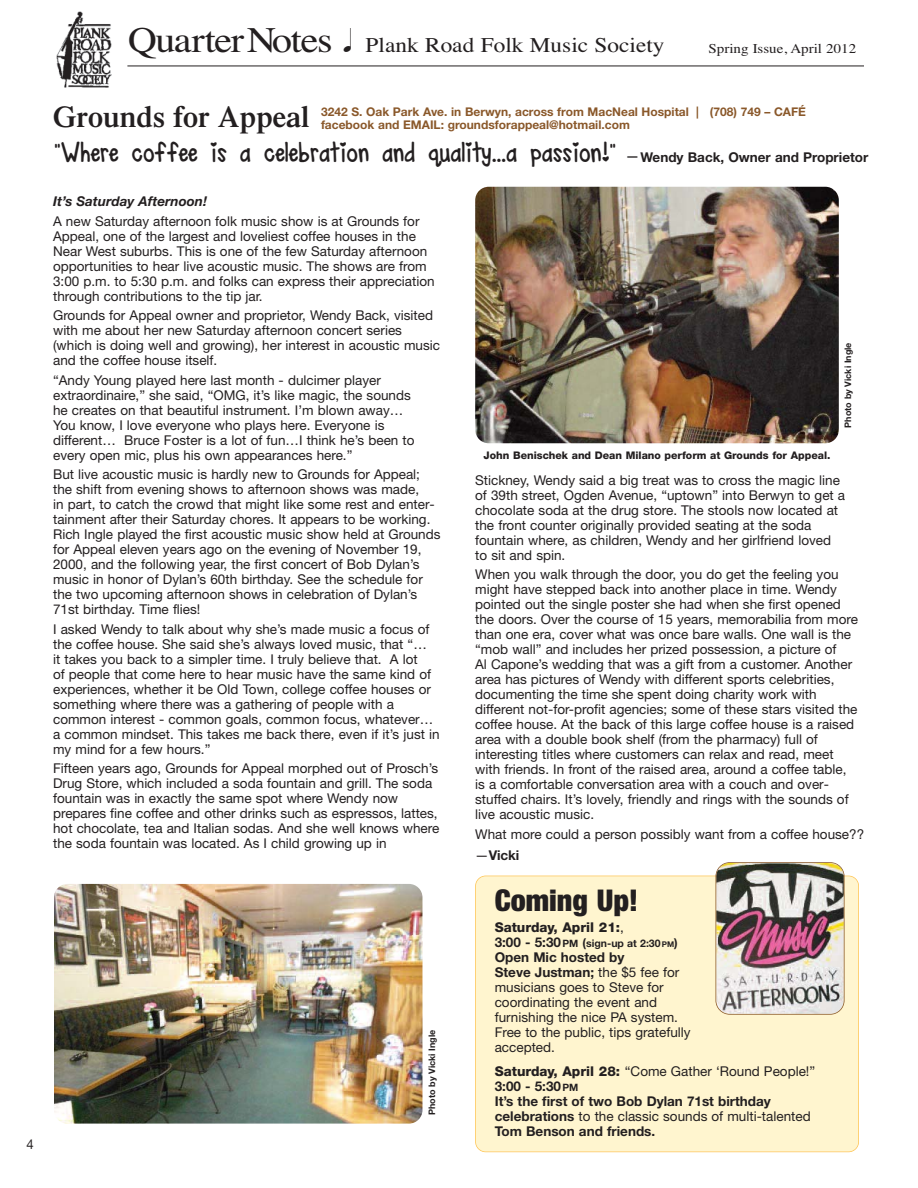
<style>
.page{position:relative;width:918px;height:1188px;background:#fff}
.page>*{position:absolute;margin:0;border:0;box-sizing:border-box;transform-origin:0 0}
.t1{font:600 30px "Times";color:#231f20}
.t2{font:900 condensed 30px "Helvetica Neue";color:#231f20}
.t3{font:24px "KG Rayof Sunshine";color:#231f20}
.t4{font:21px "Times";color:#231f20;scale:1.11 1}
.t5{font:13.5px/15px "Helvetica Neue";color:#231f20}
.t6{font:700 13.5px/15px "Helvetica Neue";color:#231f20}
.t7{font:italic 700 13.5px "Helvetica Neue";color:#231f20}
.t8{font:13.5px "Times";color:#231f20;scale:1.11 1}
.t9{font:800 13.5px "Helvetica Neue";color:#231f20}
.t10{font:700 12px/13.5px "Helvetica Neue";color:#8a582a}
.t11{font:800 10.5px "Helvetica Neue";color:#231f20}
.t12{font:700 10.5px "Helvetica Neue";color:#231f20}
.t13{font:700 9px "Helvetica Neue";color:#231f20}
.s1{font-size:36px}
.s2{font-family:"Sonata";font-size:24px}
.s3{font-family:"Helvetica";font-size:18px}
.s4{font-family:"Helvetica Neue";font-weight:700;font-size:13.5px}
.s5{font-weight:700}
.s6{font-weight:400}
.s7{font-size:13.5px}
.s8{font-size:10.2px}
.s9{font-size:12px}
.s10{font-size:7.8px}
.s11{font-weight:800}
</style>
<div class="page">
<img style="left:57px;top:11px;width:54px;height:77px">
<hr style="left:127px;top:66px;width:737px;height:1px;background:#231f20">
<div style="left:476px;top:876px;width:382px;height:275px;background:#fff5cf;border-radius:10px"></div>
<div style="left:475px;top:876px;width:384px;height:276px;border:2px solid #fec34d;border-radius:10px"></div>
<img style="left:475px;top:187px;width:364px;height:256px;border-radius:14px">
<img style="left:716px;top:863px;width:128px;height:151px;border-radius:14px">
<div style="left:716px;top:862px;width:129px;height:153px;border:2px solid #8a582a;border-radius:14px"></div>
<img style="left:54px;top:884px;width:368px;height:240px;border-radius:14px">
<p class="t5" style="left:27px;top:1138px;width:9px">4</p>
<h3 class="t4" style="left:128px;top:37px;width:485px"><span class="s1">QuarterNotes</span> <span class="s2">-</span> Plank Road Folk Music Society</h3>
<p class="t8" style="left:709px;top:43px;width:134px">Spring Issue, April 2012</p>
<h1 class="t1" style="left:53px;top:106px;width:258px">Grounds for Appeal</h1>
<p class="t10" style="left:321px;top:106px;width:487px">3242 S. Oak Park Ave. in Berwyn, across from MacNeal Hospital | (708) 749 – CAFÉ facebook and EMAIL: groundsforappeal@hotmail.com</p>
<h2 class="t3" style="left:54px;top:140px;width:816px">“Where coffee is a celebration and quality…a passion!” <span class="s3">–</span> <span class="s4">Wendy Back, Owner and Proprietor</span></h2>
<p class="t7" style="left:53px;top:197px;width:155px">It’s Saturday Afternoon!</p>
<p class="t5" style="left:53px;top:215px;width:383px">A new Saturday afternoon folk music show is at Grounds for Appeal, one of the largest and loveliest coffee houses in the Near West suburbs. This is one of the few Saturday afternoon opportunities to hear live acoustic music. The shows are from 3:00 p.m. to 5:30 p.m. and folks can express their appreciation through contributions to the tip jar.</p>
<p class="t5" style="left:53px;top:309px;width:388px">Grounds for Appeal owner and proprietor, Wendy Back, visited with me about her new Saturday afternoon concert series (which is doing well and growing), her interest in acoustic music and the coffee house itself.</p>
<p class="t5" style="left:53px;top:374px;width:363px">“Andy Young played here last month - dulcimer player extraordinaire,” she said, “OMG, it’s like magic, the sounds he creates on that beautiful instrument. I’m blown away… You know, I love everyone who plays here. Everyone is different… Bruce Foster is a lot of fun…I think he’s been to every open mic, plus his own appearances here.”</p>
<p class="t5" style="left:53px;top:468px;width:389px">But live acoustic music is hardly new to Grounds for Appeal; the shift from evening shows to afternoon shows was made,<br>in part, to catch the crowd that might like some rest and enter&shy;tainment after their Saturday chores. It appears to be working.<br>Rich Ingle played the first acoustic music show held at Grounds for Appeal eleven years ago on the evening of November 19, 2000, and the following year, the first concert of Bob Dylan’s music in honor of Dylan’s 60th birthday. See the schedule for the two upcoming afternoon shows in celebration of Dylan’s 71st birthday. Time flies!</p>
<p class="t5" style="left:53px;top:623px;width:388px">I asked Wendy to talk about why she’s made music a focus of the coffee house. She said she’s always loved music, that “…<br>it takes you back to a simpler time. I truly believe that. A lot<br>of people that come here to hear music have the same kind of experiences, whether it be Old Town, college coffee houses or something where there was a gathering of people with a common interest - common goals, common focus, whatever… a common mindset. This takes me back there, even if it’s just in my mind for a few hours.”</p>
<p class="t5" style="left:53px;top:762px;width:388px">Fifteen years ago, Grounds for Appeal morphed out of Prosch’s Drug Store, which included a soda fountain and grill. The soda fountain was in exactly the same spot where Wendy now prepares fine coffee and other drinks such as espressos, lattes, hot chocolate, tea and Italian sodas. And she well knows where the soda fountain was located. As I child growing up in</p>
<p class="t13" style="left:429px;top:1115px;width:87px;rotate:-90deg">Photo by Vicki Ingle</p>
<p class="t11" style="left:484px;top:451px;width:348px">John Benischek and Dean Milano perform at Grounds for Appeal.</p>
<p class="t13" style="left:845px;top:428px;width:87px;rotate:-90deg">Photo by Vicki Ingle</p>
<p class="t5" style="left:475px;top:474px;width:372px">Stickney, Wendy said a big treat was to cross the magic line of 39th street, Ogden Avenue, “uptown” into Berwyn to get a chocolate soda at the drug store. The stools now located at the front counter originally provided seating at the soda fountain where, as children, Wendy and her girlfriend loved to sit and spin.</p>
<p class="t5" style="left:475px;top:568px;width:384px">When you walk through the door, you do get the feeling you might have stepped back into another place in time. Wendy pointed out the single poster she had when she first opened the doors. Over the course of 15 years, memorabilia from more than one era, cover what was once bare walls. One wall is the “mob wall” and includes her prized possession, a picture of<br>Al Capone’s wedding that was a gift from a customer. Another area has pictures of Wendy with different sports celebrities, documenting the time she spent doing charity work with different not-for-profit agencies; some of these stars visited the coffee house. At the back of this large coffee house is a raised area with a double book shelf (from the pharmacy) full of interesting titles where customers can relax and read, meet with friends. In front of the raised area, around a coffee table, is a comfortable conversation area with a couch and over&shy;stuffed chairs. It’s lovely, friendly and rings with the sounds of live acoustic music.</p>
<p class="t5" style="left:475px;top:825px;width:391px;line-height:21px">What more could a person possibly want from a coffee house?? —<span class="s5">Vicki</span></p>
<h1 class="t2" style="left:495px;top:883px;width:145px">Coming Up!</h1>
<p class="t9" style="left:495px;top:922px;width:131px">Saturday, April 21:<span class="s6">,</span></p>
<p class="t12" style="left:495px;top:939px;width:184px"><span class="s7">3:00 - 5:30</span><span class="s8">PM</span> <span class="s9">(</span>sign-up at 2:30<span class="s10">PM</span><span class="s9">)</span></p>
<p class="t5" style="left:495px;top:951px;width:197px"><span class="s5">Open Mic hosted by<br>Steve Justman;</span> the $5 fee for musicians goes to Steve for coordinating the event and furnishing the nice PA system.<br>Free to the public, tips gratefully accepted.</p>
<p class="t6" style="left:495px;top:1065px;width:322px"><span class="s11">Saturday, April 28:</span> <span class="s6">“Come Gather ‘Round People!” </span>3:00 - 5:30<span class="s8">PM<br></span>It’s the first of two Bob Dylan 71st birthday celebrations <span class="s6">to the classic sounds of multi-talented </span>Tom Benson and friends.</p>
</div>
